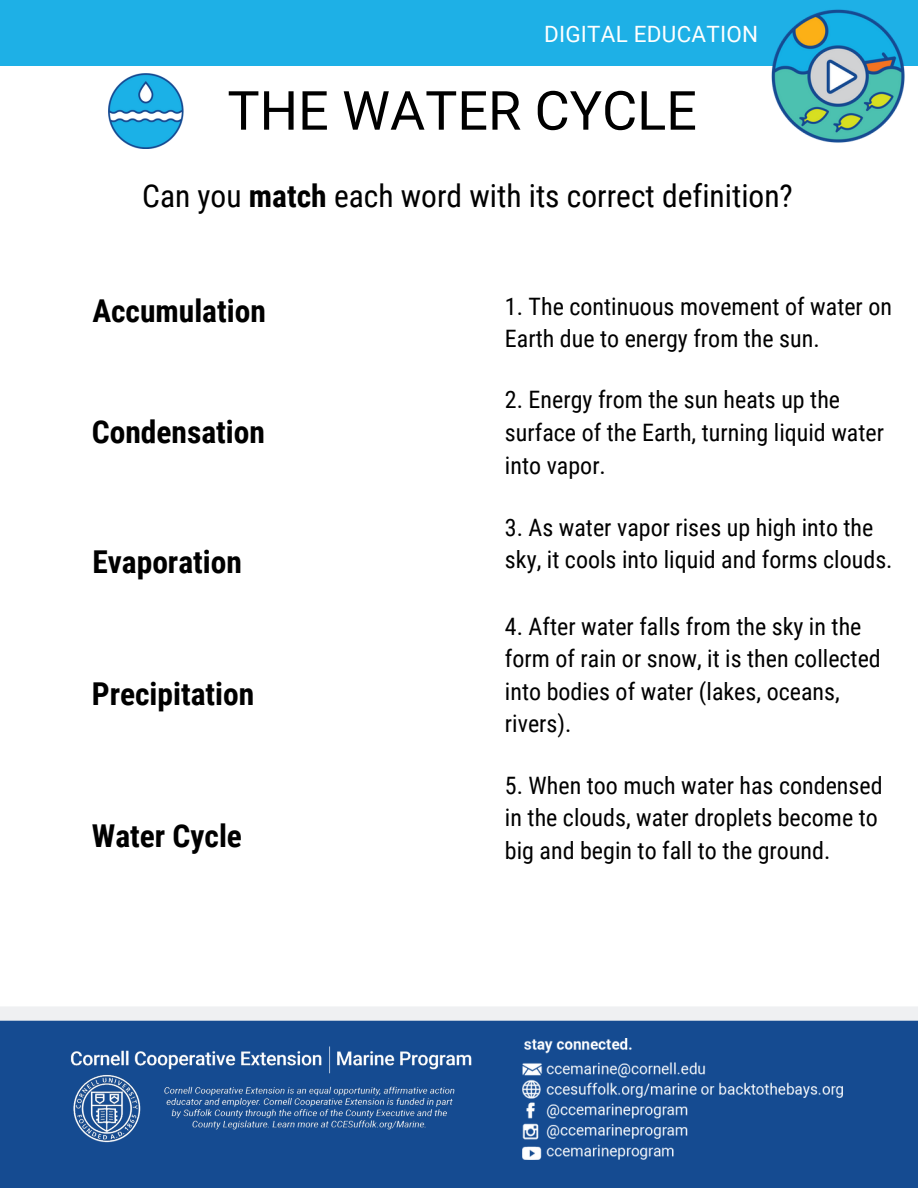
<style>
.page{position:relative;width:918px;height:1188px;background:#fff}
.page>*{position:absolute;margin:0;border:0;box-sizing:border-box;transform-origin:0 0}
.t1{font:54px "Roboto";color:#000}
.t2{font:700 31.5px "Roboto Condensed";color:#000}
.t3{font:31.5px "Roboto Condensed";color:#000}
.t4{font:24px/32.7px "Roboto Condensed";color:#000}
.t5{font:22.5px "Roboto";letter-spacing:.01em;color:#fff}
.s1{font-weight:700}
</style>
<div class="page">
<div style="left:0;top:1013px;width:918px;height:175px;background:#154b91"></div>
<svg style="left:0;top:1007px;width:918px;height:14px"></svg>
<img style="left:70px;top:1046px;width:402px;height:97px">
<img style="left:523px;top:1039px;width:319px;height:120px">
<div style="left:0;top:0;width:918px;height:66px;background:#1eb0e6"></div>
<img style="left:771px;top:9px;width:134px;height:134px">
<img style="left:108px;top:73px;width:76px;height:76px">
<p class="t5" style="left:544px;top:21px;width:216px">DIGITAL EDUCATION</p>
<h1 class="t1" style="left:227px;top:80px;width:471px">THE WATER CYCLE</h1>
<h2 class="t3" style="left:142px;top:178px;width:652px">Can you <span class="s1">match</span> each word with its correct definition?</h2>
<h2 class="t2" style="left:92px;top:293px;width:175px">Accumulation</h2>
<h2 class="t2" style="left:92px;top:414px;width:175px">Condensation</h2>
<h2 class="t2" style="left:92px;top:544px;width:151px">Evaporation</h2>
<h2 class="t2" style="left:92px;top:675px;width:164px">Precipitation</h2>
<h2 class="t2" style="left:92px;top:818px;width:152px">Water Cycle</h2>
<p class="t4" style="left:505px;top:290px;width:389px">1. The continuous movement of water on<br>Earth due to energy from the sun.</p>
<p class="t4" style="left:505px;top:384px;width:381px">2. Energy from the sun heats up the surface of the Earth, turning liquid water into vapor.</p>
<p class="t4" style="left:505px;top:511px;width:389px">3. As water vapor rises up high into the sky, it cools into liquid and forms clouds.</p>
<p class="t4" style="left:505px;top:610px;width:377px">4. After water falls from the sky in the form of rain or snow, it is then collected into bodies of water (lakes, oceans, rivers).</p>
<p class="t4" style="left:505px;top:769px;width:379px">5. When too much water has condensed in the clouds, water droplets become to big and begin to fall to the ground.</p>
</div>
